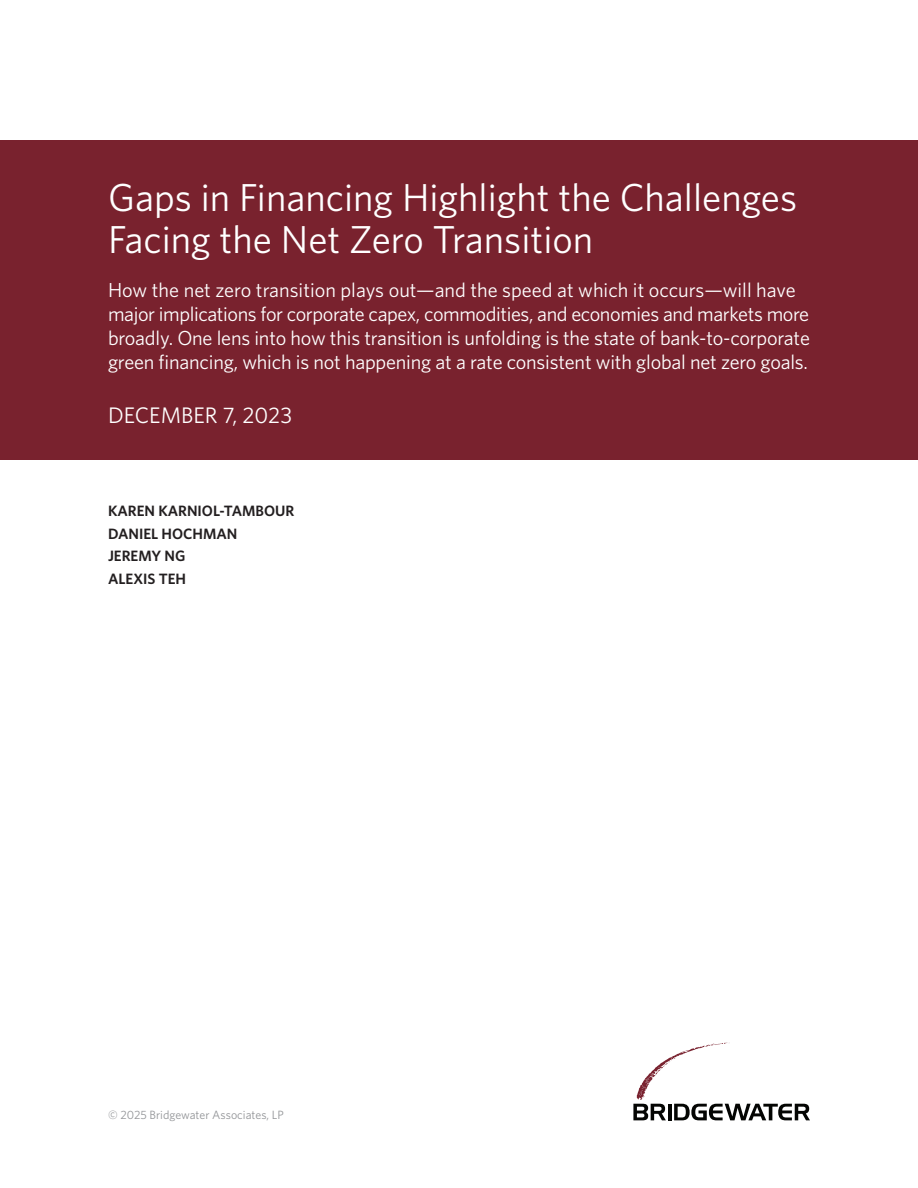
<style>
.page{position:relative;width:918px;height:1188px;background:#fff}
.page>*{position:absolute;margin:0;border:0;box-sizing:border-box;transform-origin:0 0}
.t1{font:39px/42px "Whitney";color:#fff}
.t2{font:22.5px "Whitney";color:#fff}
.t3{font:20.25px/24px "Whitney";letter-spacing:-.01em;color:#fff}
.t4{font:600 15px/22.5px "Whitney";color:#231f20}
.t5{font:12px "Whitney";color:#939598}
</style>
<div class="page">
<div style="left:0;top:140px;width:918px;height:320px;background:#79222e"></div>
<svg style="left:633px;top:1043px;width:177px;height:77px"></svg>
<h1 class="t1" style="left:108px;top:175px;width:691px">Gaps in Financing Highlight the Challenges<br>Facing the Net Zero Transition</h1>
<p class="t3" style="left:108px;top:278px;width:703px">How the net zero transition plays out—and the speed at which it occurs—will have major implications for corporate capex, commodities, and economies and markets more broadly. One lens into how this transition is unfolding is the state of bank-to-corporate green financing, which is not happening at a rate consistent with global net zero goals.</p>
<p class="t2" style="left:108px;top:400px;width:186px">DECEMBER 7, 2023</p>
<p class="t4" style="left:108px;top:499px;width:188px">KAREN KARNIOL-TAMBOUR<br>DANIEL HOCHMAN<br>JEREMY NG<br>ALEXIS TEH</p>
<p class="t5" style="left:108px;top:1107px;width:177px">© 2025 Bridgewater Associates, LP</p>
</div>
